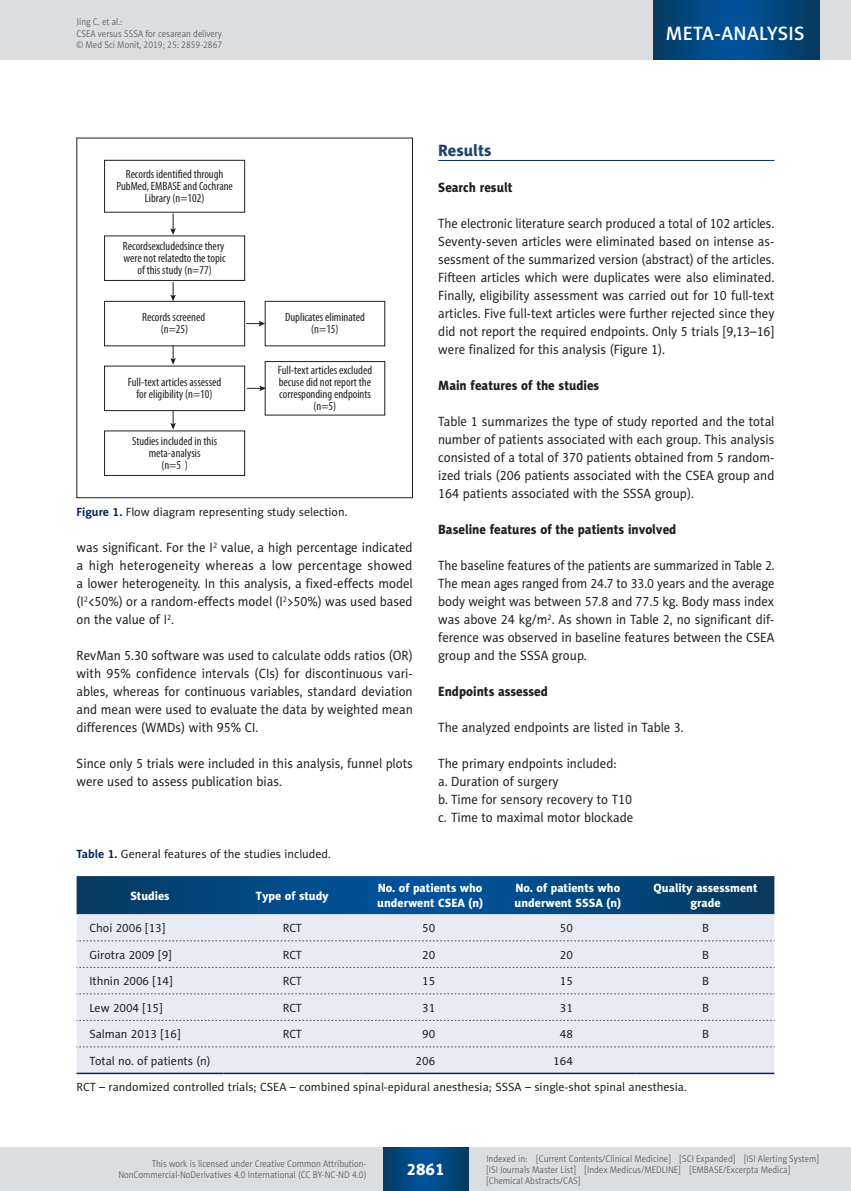
<style>
.page{position:relative;width:851px;height:1191px;background:#fff}
.page>*{position:absolute;margin:0;border:0;box-sizing:border-box;transform-origin:0 0}
.t1{font:19.5px "Naomi Sans EFN Medium";letter-spacing:.01em;color:#fff}
.MSM_Headline_1{font:16.5px "Naomi Sans EFN Heavy";color:#1a4574}
.t2{font:16.5px "Naomi Sans EFN Heavy";color:#fff}
.MSM_Body{font:13.5px/18px "Naomi Sans EFN";color:#231f20;text-align:justify;scale:.95 1}
.MSM_Body-2{font:13.5px/18px "Naomi Sans EFN";color:#231f20;text-align:justify;scale:.93 1}
.MSM_Headline_2{font:13.5px "Naomi Sans EFN Heavy";color:#231f20;scale:.95 1}
.MSM_Body_no_before{font:13.5px "Naomi Sans EFN";color:#231f20;scale:.95 1}
.t3{font:condensed 12px/12px "Myriad Pro";color:#231f20;text-align:center}
.MSM_Tabela_zawartosc{font:12px "Naomi Sans EFN";color:#231f20}
.MSM_Tabela_Head{font:12px/15.8px "Naomi Sans EFN Heavy";color:#fff}
.MSM_Table_podpis_dol{font:12px "Naomi Sans EFN";color:#231f20}
.MSM_Rycina_tytul{font:12px "Naomi Sans EFN";color:#231f20}
.MSM_Tabela_tytul{font:12px "Naomi Sans EFN";color:#231f20}
.MSM_pagina_zywa{font:9.75px/11.2px "Naomi Sans EFN Light";color:#57585a;scale:.9 1}
.MSM_pagina_sygnatura{font:9.75px "Naomi Sans EFN Light";color:#57585a;scale:.9 1}
.s1{font-weight:700;color:#00295c}
</style>
<div class="page">
<hr style="left:438px;top:160px;width:336px;height:1px;background:#00295c">
<svg style="left:104px;top:160px;width:281px;height:316px"></svg>
<svg style="left:170px;top:228px;width:6px;height:7px"></svg>
<svg style="left:170px;top:282px;width:6px;height:19px"></svg>
<svg style="left:170px;top:345px;width:6px;height:20px"></svg>
<svg style="left:170px;top:410px;width:6px;height:19px"></svg>
<svg style="left:246px;top:321px;width:19px;height:5px"></svg>
<svg style="left:247px;top:385px;width:19px;height:6px"></svg>
<svg style="left:77px;top:876px;width:697px;height:38px;background:#03477f"></svg>
<div style="left:77px;top:914px;width:697px;height:158px;background:#e8ebf2"></div>
<svg style="left:77px;top:940px;width:697px;height:1px"></svg>
<svg style="left:77px;top:967px;width:697px;height:1px"></svg>
<svg style="left:77px;top:993px;width:697px;height:1px"></svg>
<svg style="left:77px;top:1020px;width:697px;height:1px"></svg>
<svg style="left:77px;top:1046px;width:697px;height:1px"></svg>
<hr style="left:77px;top:1072px;width:146px;height:2px;background:#00295c">
<hr style="left:223px;top:1072px;width:138px;height:2px;background:#00295c">
<hr style="left:361px;top:1072px;width:138px;height:2px;background:#00295c">
<hr style="left:499px;top:1072px;width:137px;height:2px;background:#00295c">
<hr style="left:636px;top:1072px;width:138px;height:2px;background:#00295c">
<div style="left:0;top:1148px;width:850px;height:43px;background:#dcdddf"></div>
<svg style="left:383px;top:1147px;width:85px;height:43px;background:#02477e"></svg>
<div style="left:0;top:0;width:850px;height:60px;background:#dcdddf"></div>
<svg style="left:653px;top:0;width:166px;height:60px;background:#02477e"></svg>
<p class="MSM_pagina_zywa" style="left:77px;top:16px;width:163px">Jing C. et al.:<br>CSEA versus SSSA for cesarean delivery</p>
<p class="MSM_pagina_sygnatura" style="left:77px;top:39px;width:163px">© Med Sci Monit, 2019; 25: 2859-2867</p>
<h1 class="t1" style="left:665px;top:22px;width:140px">META-ANALYSIS</h1>
<p class="t3" style="left:116px;top:168px;width:118px">Records identified through<br>PubMed, EMBASE and Cochrane<br>Library (n=102)</p>
<p class="t3" style="left:123px;top:240px;width:104px">Recordsexcludedsince thery were not relatedto the topic of this study (n=77)</p>
<p class="t3" style="left:142px;top:311px;width:64px">Records screened (n=25)</p>
<p class="t3" style="left:285px;top:311px;width:81px">Duplicates eliminated (n=15)</p>
<p class="t3" style="left:128px;top:376px;width:95px">Full-text articles assessed for eligibility (n=10)</p>
<p class="t3" style="left:132px;top:435px;width:86px">Studies included in this meta-analysis<br>(n=5 )</p>
<p class="t3" style="left:278px;top:364px;width:96px">Full-text articles excluded becuse did not report the corresponding endpoints (n=5)</p>
<p class="MSM_Rycina_tytul" style="left:77px;top:505px;width:272px"><span class="s1">Figure 1.</span> Flow diagram representing study selection.</p>
<p class="MSM_Body" style="left:77px;top:538px;width:355px">was significant. For the I<sup>2</sup> value, a high percentage indicated a high heterogeneity whereas a low percentage showed a lower heterogeneity. In this analysis, a fixed-effects model (I<sup>2</sup>&lt;50%) or a random-effects model (I<sup>2</sup>&gt;50%) was used based on the value of I<sup>2</sup>.</p>
<p class="MSM_Body" style="left:77px;top:646px;width:355px">RevMan 5.30 software was used to calculate odds ratios (OR) with 95% confidence intervals (CIs) for discontinuous vari&shy;ables, whereas for continuous variables, standard deviation and mean were used to evaluate the data by weighted mean differences (WMDs) with 95% CI.</p>
<p class="MSM_Body" style="left:77px;top:754px;width:355px">Since only 5 trials were included in this analysis, funnel plots were used to assess publication bias.</p>
<p class="MSM_Tabela_tytul" style="left:77px;top:847px;width:256px"><span class="s1">Table 1.</span> General features of the studies included.</p>
<p class="MSM_Headline_1" style="left:438px;top:140px;width:55px">Results</p>
<p class="MSM_Headline_2" style="left:438px;top:179px;width:80px">Search result</p>
<p class="MSM_Body-2" style="left:438px;top:214px;width:363px">The electronic literature search produced a total of 102 articles.<br>Seventy-seven articles were eliminated based on intense as&shy;sessment of the summarized version (abstract) of the articles.<br>Fifteen articles which were duplicates were also eliminated.<br>Finally, eligibility assessment was carried out for 10 full-text articles. Five full-text articles were further rejected since they did not report the required endpoints. Only 5 trials [9,13–16] were finalized for this analysis (Figure 1).</p>
<p class="MSM_Headline_2" style="left:438px;top:377px;width:171px">Main features of the studies</p>
<p class="MSM_Body" style="left:438px;top:412px;width:355px">Table 1 summarizes the type of study reported and the total number of patients associated with each group. This analysis consisted of a total of 370 patients obtained from 5 random&shy;ized trials (206 patients associated with the CSEA group and 164 patients associated with the SSSA group).</p>
<p class="MSM_Headline_2" style="left:438px;top:521px;width:252px">Baseline features of the patients involved</p>
<p class="MSM_Body-2" style="left:438px;top:556px;width:363px">The baseline features of the patients are summarized in Table 2.<br>The mean ages ranged from 24.7 to 33.0 years and the average body weight was between 57.8 and 77.5 kg. Body mass index was above 24 kg/m<sup>2</sup>. As shown in Table 2, no significant dif&shy;ference was observed in baseline features between the CSEA group and the SSSA group.</p>
<p class="MSM_Headline_2" style="left:438px;top:683px;width:117px">Endpoints assessed</p>
<p class="MSM_Body" style="left:438px;top:718px;width:260px">The analyzed endpoints are listed in Table 3.</p>
<p class="MSM_Body" style="left:438px;top:754px;width:189px">The primary endpoints included:</p>
<p class="MSM_Body_no_before" style="left:438px;top:773px;width:128px">a. Duration of surgery</p>
<p class="MSM_Body_no_before" style="left:438px;top:791px;width:205px">b. Time for sensory recovery to T10</p>
<p class="MSM_Body_no_before" style="left:438px;top:809px;width:207px">c. Time to maximal motor blockade</p>
<p class="MSM_Tabela_Head" style="left:130px;top:887px;width:41px">Studies</p>
<p class="MSM_Tabela_Head" style="left:256px;top:887px;width:74px">Type of study</p>
<p class="MSM_Tabela_Head" style="left:377px;top:879px;width:107px">No. of patients who underwent CSEA (n)</p>
<p class="MSM_Tabela_Head" style="left:514px;top:879px;width:108px">No. of patients who underwent SSSA (n)</p>
<p class="MSM_Tabela_Head" style="left:653px;top:879px;width:105px;text-align:center">Quality assessment grade</p>
<p class="MSM_Tabela_zawartosc" style="left:89px;top:921px;width:77px">Choi 2006 [13]</p>
<p class="MSM_Tabela_zawartosc" style="left:283px;top:921px;width:21px">RCT</p>
<p class="MSM_Tabela_zawartosc" style="left:422px;top:921px;width:15px">50</p>
<p class="MSM_Tabela_zawartosc" style="left:559px;top:921px;width:15px">50</p>
<p class="MSM_Tabela_zawartosc" style="left:702px;top:921px;width:9px">B</p>
<p class="MSM_Tabela_zawartosc" style="left:89px;top:947px;width:84px">Girotra 2009 [9]</p>
<p class="MSM_Tabela_zawartosc" style="left:283px;top:947px;width:21px">RCT</p>
<p class="MSM_Tabela_zawartosc" style="left:422px;top:947px;width:15px">20</p>
<p class="MSM_Tabela_zawartosc" style="left:559px;top:947px;width:15px">20</p>
<p class="MSM_Tabela_zawartosc" style="left:702px;top:947px;width:9px">B</p>
<p class="MSM_Tabela_zawartosc" style="left:89px;top:974px;width:85px">Ithnin 2006 [14]</p>
<p class="MSM_Tabela_zawartosc" style="left:283px;top:974px;width:21px">RCT</p>
<p class="MSM_Tabela_zawartosc" style="left:422px;top:974px;width:15px">15</p>
<p class="MSM_Tabela_zawartosc" style="left:559px;top:974px;width:15px">15</p>
<p class="MSM_Tabela_zawartosc" style="left:702px;top:974px;width:9px">B</p>
<p class="MSM_Tabela_zawartosc" style="left:89px;top:1000px;width:75px">Lew 2004 [15]</p>
<p class="MSM_Tabela_zawartosc" style="left:283px;top:1000px;width:21px">RCT</p>
<p class="MSM_Tabela_zawartosc" style="left:422px;top:1000px;width:15px">31</p>
<p class="MSM_Tabela_zawartosc" style="left:559px;top:1000px;width:15px">31</p>
<p class="MSM_Tabela_zawartosc" style="left:702px;top:1000px;width:9px">B</p>
<p class="MSM_Tabela_zawartosc" style="left:89px;top:1027px;width:93px">Salman 2013 [16]</p>
<p class="MSM_Tabela_zawartosc" style="left:283px;top:1027px;width:21px">RCT</p>
<p class="MSM_Tabela_zawartosc" style="left:422px;top:1027px;width:15px">90</p>
<p class="MSM_Tabela_zawartosc" style="left:559px;top:1027px;width:15px">48</p>
<p class="MSM_Tabela_zawartosc" style="left:702px;top:1027px;width:9px">B</p>
<p class="MSM_Tabela_zawartosc" style="left:89px;top:1053px;width:123px">Total no. of patients (n)</p>
<p class="MSM_Tabela_zawartosc" style="left:415px;top:1053px;width:21px">206</p>
<p class="MSM_Tabela_zawartosc" style="left:553px;top:1053px;width:21px">164</p>
<p class="MSM_Table_podpis_dol" style="left:77px;top:1080px;width:611px">RCT – randomized controlled trials; CSEA – combined spinal-epidural anesthesia; SSSA – single-shot spinal anesthesia.</p>
<p class="MSM_pagina_zywa" style="left:118px;top:1158px;width:277px;text-align:right">This work is licensed under Creative Common Attribution-<br>NonCommercial-NoDerivatives 4.0 International (CC BY-NC-ND 4.0)</p>
<p class="t2" style="left:406px;top:1159px;width:40px">2861</p>
<p class="MSM_pagina_zywa" style="left:486px;top:1152px;width:371px">Indexed in: [Current Contents/Clinical Medicine] [SCI Expanded] [ISI Alerting System] [ISI Journals Master List] [Index Medicus/MEDLINE] [EMBASE/Excerpta Medica] [Chemical Abstracts/CAS]</p>
</div>
